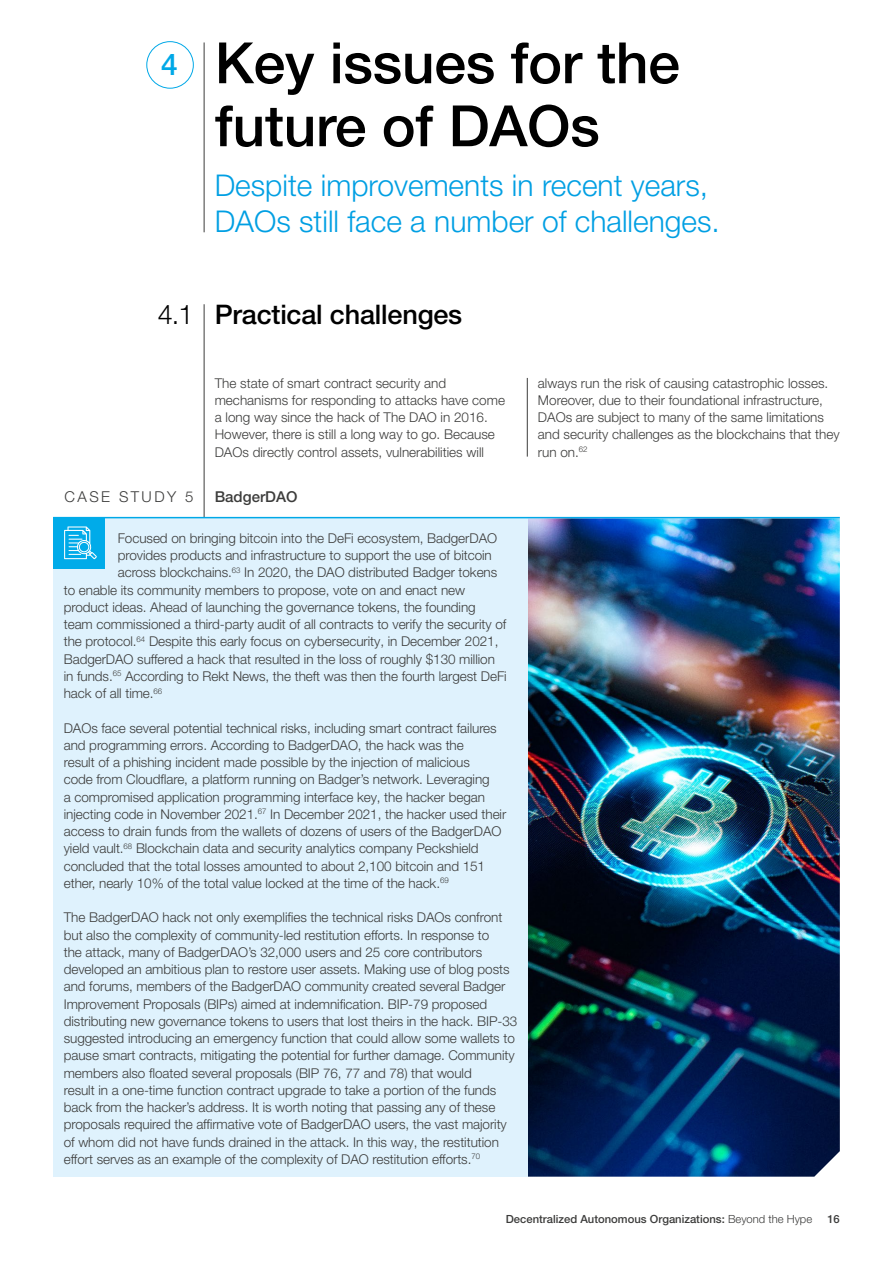
<style>
.page{position:relative;width:893px;height:1263px;background:#fff}
.page>*{position:absolute;margin:0;border:0;box-sizing:border-box;transform-origin:0 0}
.t1{font:500 57px/63px "Helvetica Neue LT Pro";letter-spacing:-.005em;color:#000}
.t2{font:300 30px/36px "Helvetica Neue LT Pro";color:#009fe3}
.t3{font:500 30px "Helvetica Neue LT Pro";color:#00a8e7}
.t4{font:500 27px "Helvetica Neue LT Pro";letter-spacing:-.005em;color:#000}
.t5{font:300 15px "Helvetica Neue LT Pro";letter-spacing:.16em;color:#3c3c3b}
.t6{font:500 15px "Helvetica Neue LT Pro";color:#3c3c3b}
.t7{font:300 13.5px/17.2px "Helvetica Neue LT Pro";letter-spacing:-.005em;color:#3c3c3b}
.t8{font:500 11.25px "Helvetica Neue LT Pro";color:#3c3c3b}
.s1{font-weight:300}
</style>
<div class="page">
<img style="left:527px;top:518px;width:313px;height:659px">
<hr style="left:204px;top:42px;width:1px;height:190px;background:#3c3c3b">
<div style="left:147px;top:41px;width:47px;height:47px;border:1px solid #00a8e7;border-radius:50%"></div>
<hr style="left:527px;top:378px;width:1px;height:79px;background:#3c3c3b">
<hr style="left:204px;top:304px;width:1px;height:653px;background:#3c3c3b">
<div style="left:53px;top:518px;width:474px;height:659px;background:#dff2fd"></div>
<hr style="left:53px;top:517px;width:787px;height:1px;background:#00a8e7">
<div style="left:53px;top:517px;width:52px;height:52px;background:#00abe9"></div>
<svg style="left:64px;top:526px;width:33px;height:33px"></svg>
<h2 class="t3" style="left:161px;top:46px;width:18px">4</h2>
<h1 class="t1" style="left:215px;top:31px;width:467px">Key issues for the future of DAOs</h1>
<h2 class="t2" style="left:215px;top:167px;width:507px">Despite improvements in recent years,<br>DAOs still face a number of challenges.</h2>
<h3 class="t4" style="left:158px;top:298px;width:306px"><span class="s1">4.1</span> Practical challenges</h3>
<p class="t7" style="left:215px;top:374px;width:292px">The state of smart contract security and mechanisms for responding to attacks have come a long way since the hack of The DAO in 2016.<br>However, there is still a long way to go. Because DAOs directly control assets, vulnerabilities will</p>
<p class="t7" style="left:538px;top:374px;width:303px">always run the risk of causing catastrophic losses.<br>Moreover, due to their foundational infrastructure, DAOs are subject to many of the same limitations and security challenges as the blockchains that they run on.<sup>62</sup></p>
<p class="t5" style="left:65px;top:487px;width:130px">CASE STUDY 5</p>
<p class="t6" style="left:215px;top:487px;width:84px">BadgerDAO</p>
<p class="t7" style="left:118px;top:529px;width:381px">Focused on bringing bitcoin into the DeFi ecosystem, BadgerDAO</p>
<p class="t7" style="left:118px;top:546px;width:376px">provides products and infrastructure to support the use of bitcoin</p>
<p class="t7" style="left:118px;top:564px;width:381px">across blockchains.<sup>63</sup> In 2020, the DAO distributed Badger tokens</p>
<p class="t7" style="left:64px;top:581px;width:403px">to enable its community members to propose, vote on and enact new</p>
<p class="t7" style="left:64px;top:598px;width:413px">product ideas. Ahead of launching the governance tokens, the founding</p>
<p class="t7" style="left:64px;top:615px;width:444px">team commissioned a third-party audit of all contracts to verify the security of</p>
<p class="t7" style="left:64px;top:633px;width:436px">the protocol.<sup>64</sup> Despite this early focus on cybersecurity, in December 2021,</p>
<p class="t7" style="left:64px;top:650px;width:433px">BadgerDAO suffered a hack that resulted in the loss of roughly $130 million</p>
<p class="t7" style="left:64px;top:667px;width:444px">in funds.<sup>65</sup> According to Rekt News, the theft was then the fourth largest DeFi</p>
<p class="t7" style="left:64px;top:684px;width:100px">hack of all time.<sup>66</sup></p>
<p class="t7" style="left:64px;top:719px;width:444px">DAOs face several potential technical risks, including smart contract failures and programming errors. According to BadgerDAO, the hack was the<br>result of a phishing incident made possible by the injection of malicious<br>code from Cloudflare, a platform running on Badger’s network. Leveraging<br>a compromised application programming interface key, the hacker began injecting code in November 2021.<sup>67</sup> In December 2021, the hacker used their access to drain funds from the wallets of dozens of users of the BadgerDAO yield vault.<sup>68</sup> Blockchain data and security analytics company Peckshield concluded that the total losses amounted to about 2,100 bitcoin and 151 ether, nearly 10% of the total value locked at the time of the hack.<sup>69</sup></p>
<p class="t7" style="left:64px;top:909px;width:455px">The BadgerDAO hack not only exemplifies the technical risks DAOs confront but also the complexity of community-led restitution efforts. In response to<br>the attack, many of BadgerDAO’s 32,000 users and 25 core contributors developed an ambitious plan to restore user assets. Making use of blog posts and forums, members of the BadgerDAO community created several Badger Improvement Proposals (BIPs) aimed at indemnification. BIP-79 proposed distributing new governance tokens to users that lost theirs in the hack. BIP-33 suggested introducing an emergency function that could allow some wallets to pause smart contracts, mitigating the potential for further damage. Community members also floated several proposals (BIP 76, 77 and 78) that would<br>result in a one-time function contract upgrade to take a portion of the funds back from the hacker’s address. It is worth noting that passing any of these proposals required the affirmative vote of BadgerDAO users, the vast majority of whom did not have funds drained in the attack. In this way, the restitution effort serves as an example of the complexity of DAO restitution efforts.<sup>70</sup></p>
<p class="t8" style="left:506px;top:1212px;width:308px">Decentralized Autonomous Organizations: <span class="s1">Beyond the Hype</span></p>
<p class="t8" style="left:827px;top:1212px;width:14px">16</p>
</div>
